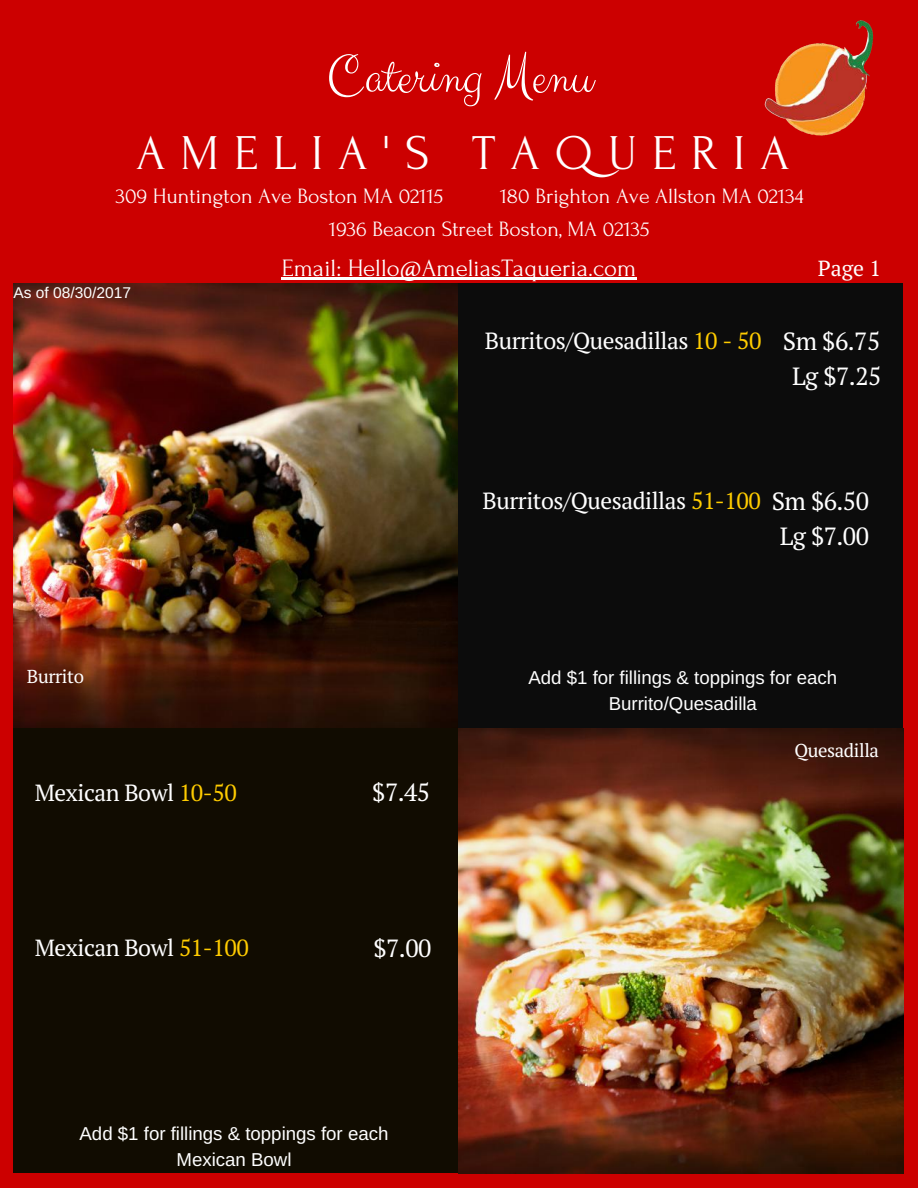
<style>
.page{position:relative;width:918px;height:1188px;background:#c00}
.page>*{position:absolute;margin:0;border:0;box-sizing:border-box;transform-origin:0 0}
.t1{font:55.95px "Clicker Script";color:#fff}
.t2{font:49.8px "Forum";letter-spacing:.3em;color:#fff}
.t3{font:24.9px "Forum";color:#fff}
.t4{font:24.9px "PT Serif";letter-spacing:-.02em;color:#fff}
.t5{font:23.4px "PT Serif";letter-spacing:-.02em;color:#fff}
.t6{font:21.75px/33.8px "Forum";color:#fff}
.t7{font:21.75px "PT Serif";color:#fff}
.t8{font:18.75px/25.8px "Arimo";color:#fff;text-align:center}
.t9{font:18.75px "PT Serif";letter-spacing:-.02em;color:#fff}
.t10{font:15.6px "Arimo";color:#fff}
.s1{color:#fc0}
.s2{font-size:24.9px}
</style>
<div class="page">
<img style="left:13px;top:284px;width:445px;height:444px">
<div style="left:458px;top:284px;width:445px;height:444px;background:#0c0c0c"></div>
<div style="left:13px;top:728px;width:445px;height:445px;background:#110c01"></div>
<img style="left:458px;top:728px;width:445px;height:445px">
<svg style="left:282px;top:278px;width:118px;height:2px"></svg>
<hr style="left:400px;top:278px;width:22px;height:2px;background:#fff">
<svg style="left:422px;top:278px;width:14px;height:2px"></svg>
<hr style="left:436px;top:278px;width:20px;height:2px;background:#fff">
<svg style="left:456px;top:278px;width:180px;height:2px"></svg>
<img style="left:764px;top:20px;width:109px;height:116px">
<h1 class="t1" style="left:327px;top:42px;width:267px">Catering Menu</h1>
<h2 class="t2" style="left:136px;top:126px;width:655px">AMELIA'S TAQUERIA</h2>
<p class="t6" style="left:116px;top:179px;width:329px">309 Huntington Ave Boston MA 02115</p>
<p class="t6" style="left:329px;top:179px;width:476px;text-indent:171px">180 Brighton Ave Allston MA 02134<br>1936 Beacon Street Boston, MA 02135</p>
<p class="t10" style="left:13px;top:284px;width:119px">As of 08/30/2017</p>
<p class="t3" style="left:282px;top:254px;width:356px">Email: Hello@AmeliasTaqueria.com</p>
<p class="t7" style="left:818px;top:253px;width:65px">Page 1</p>
<p class="t5" style="left:485px;top:324px;width:397px">Burritos/Quesadillas <span class="s1">10 - 50</span> <span class="s2">Sm $6.75</span></p>
<p class="t4" style="left:792px;top:359px;width:91px">Lg $7.25</p>
<p class="t5" style="left:483px;top:484px;width:388px">Burritos/Quesadillas <span class="s1">51-100</span> <span class="s2">Sm $6.50</span></p>
<p class="t9" style="left:27px;top:663px;width:59px">Burrito</p>
<p class="t5" style="left:35px;top:777px;width:203px">Mexican Bowl <span class="s1">10-50</span></p>
<p class="t4" style="left:372px;top:775px;width:59px">$7.45</p>
<p class="t5" style="left:35px;top:932px;width:215px">Mexican Bowl <span class="s1">51-100</span></p>
<p class="t4" style="left:373px;top:932px;width:59px">$7.00</p>
<p class="t8" style="left:80px;top:1120px;width:310px">Add $1 for fillings &amp; toppings for each<br>Mexican Bowl</p>
<p class="t4" style="left:780px;top:519px;width:91px">Lg $7.00</p>
<p class="t8" style="left:528px;top:665px;width:310px">Add $1 for fillings &amp; toppings for each<br>Burrito/Quesadilla</p>
<p class="t9" style="left:794px;top:738px;width:86px">Quesadilla</p>
</div>
